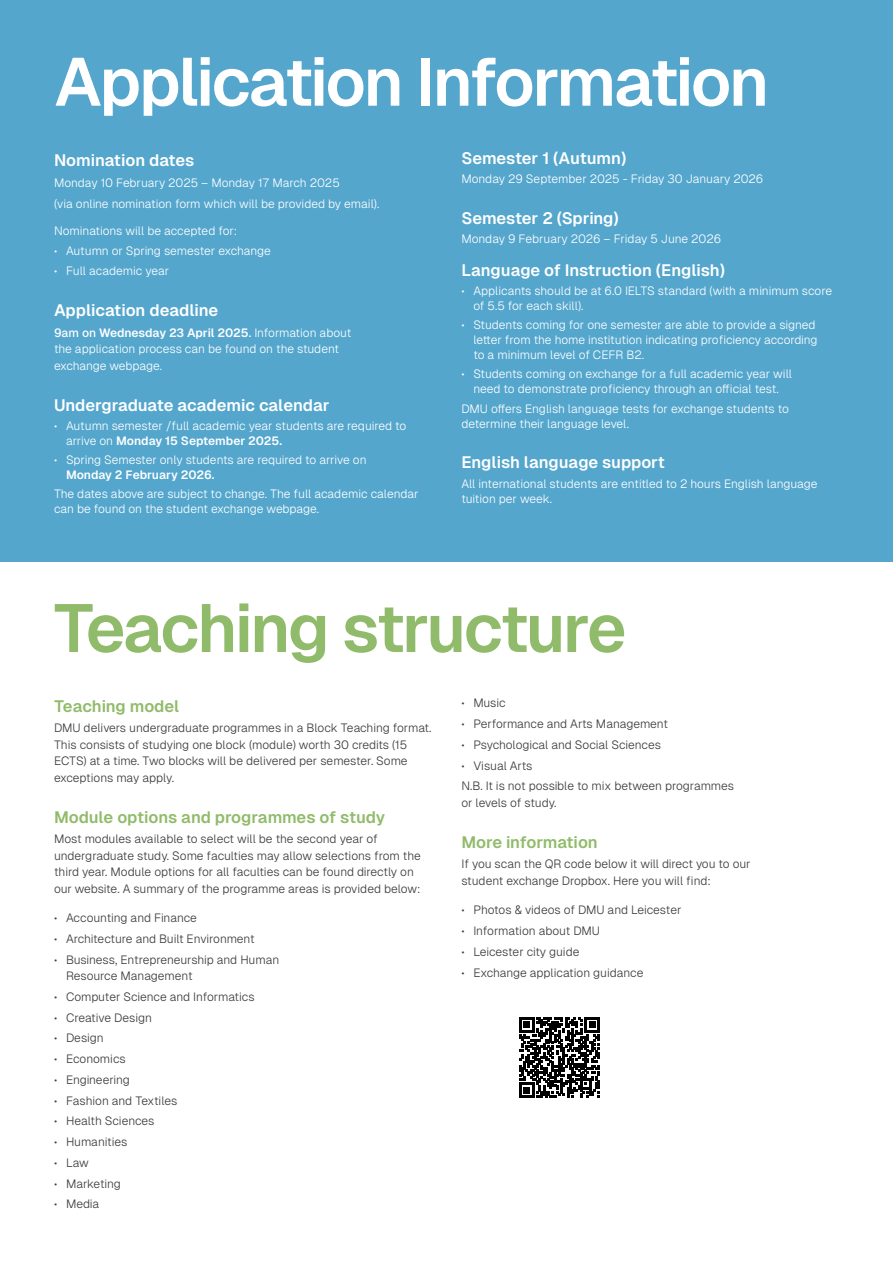
<style>
.page{position:relative;width:893px;height:1263px;background:#fff}
.page>*{position:absolute;margin:0;border:0;box-sizing:border-box;transform-origin:0 0}
.t1{font:600 67.5px "Geist";letter-spacing:-.045em;color:#fff}
.t2{font:600 67.5px "Geist";letter-spacing:-.045em;color:#90bb6a}
.t3{font:600 16.5px "Geist";letter-spacing:-.01em;color:#fff}
.t4{font:600 16.5px "Geist";letter-spacing:-.01em;color:#90bb6a}
.t5{font:300 12px/15px "Geist";letter-spacing:-.005em;color:#fff}
.t6{font:300 12px/16.5px "Geist";letter-spacing:-.005em;color:#3c3c3b}
.t7{font:600 12px "Geist";letter-spacing:-.01em;color:#fff}
.s1{font-weight:500}
.s2{font-weight:600}
</style>
<div class="page">
<div style="left:0;top:0;width:893px;height:561px;background:#54a6cd"></div>
<svg style="left:519px;top:1017px;width:81px;height:81px"></svg>
<h1 class="t1" style="left:54px;top:41px;width:717px">Application Information</h1>
<h2 class="t3" style="left:54px;top:150px;width:142px">Nomination dates</h2>
<p class="t5" style="left:54px;top:172px;width:327px;line-height:20.7px">Monday 10 February 2025 – Monday 17 March 2025<br>(via online nomination form which will be provided by email).</p>
<p class="t5" style="left:54px;top:224px;width:185px">Nominations will be accepted for:</p>
<p class="t5" style="left:54px;top:243px;width:218px">• Autumn or Spring semester exchange</p>
<p class="t5" style="left:54px;top:264px;width:117px">• Full academic year</p>
<h2 class="t3" style="left:54px;top:300px;width:166px">Application deadline</h2>
<p class="t5" style="left:54px;top:324px;width:299px;line-height:16.5px"><span class="s1">9am on</span> <span class="s2">Wednesday 23 April 2025</span><span class="s1">.</span> Information about the application process can be found on the student exchange webpage.</p>
<h2 class="t3" style="left:54px;top:395px;width:277px">Undergraduate academic calendar</h2>
<p class="t5" style="left:66px;top:418px;width:342px;text-indent:-12px">• Autumn semester /full academic year students are required to arrive on <span class="s2">Monday 15 September 2025.</span></p>
<p class="t5" style="left:54px;top:452px;width:314px">• Spring Semester only students are required to arrive on</p>
<p class="t7" style="left:66px;top:468px;width:150px">Monday 2 February 2026.</p>
<p class="t5" style="left:54px;top:487px;width:366px">The dates above are subject to change. The full academic calendar can be found on the student exchange webpage.</p>
<h2 class="t3" style="left:461px;top:148px;width:166px">Semester 1 (Autumn)</h2>
<p class="t5" style="left:461px;top:171px;width:303px">Monday 29 September 2025 - Friday 30 January 2026</p>
<h2 class="t3" style="left:461px;top:208px;width:159px">Semester 2 (Spring)</h2>
<p class="t5" style="left:461px;top:231px;width:261px">Monday 9 February 2026 – Friday 5 June 2026</p>
<h2 class="t3" style="left:461px;top:260px;width:265px">Language of Instruction (English)</h2>
<p class="t5" style="left:473px;top:283px;width:360px;text-indent:-12px">• Applicants should be at 6.0 IELTS standard (with a minimum score of 5.5 for each skill).</p>
<p class="t5" style="left:473px;top:317px;width:346px;text-indent:-12px">• Students coming for one semester are able to provide a signed letter from the home institution indicating proficiency according to a minimum level of CEFR B2.</p>
<p class="t5" style="left:461px;top:366px;width:332px;text-align:center">• Students coming on exchange for a full academic year will need to demonstrate proficiency through an official test.</p>
<p class="t5" style="left:461px;top:401px;width:329px">DMU offers English language tests for exchange students to determine their language level.</p>
<h2 class="t3" style="left:461px;top:453px;width:205px">English language support</h2>
<p class="t5" style="left:461px;top:476px;width:358px">All international students are entitled to 2 hours English language tuition per week.</p>
<h1 class="t2" style="left:53px;top:588px;width:575px">Teaching structure</h1>
<h2 class="t4" style="left:54px;top:696px;width:127px">Teaching model</h2>
<p class="t6" style="left:54px;top:720px;width:379px">DMU delivers undergraduate programmes in a Block Teaching format.<br>This consists of studying one block (module) worth 30 credits (15<br>ECTS) at a time. Two blocks will be delivered per semester. Some exceptions may apply.</p>
<h2 class="t4" style="left:54px;top:807px;width:333px">Module options and programmes of study</h2>
<p class="t6" style="left:54px;top:831px;width:368px">Most modules available to select will be the second year of undergraduate study. Some faculties may allow selections from the third year. Module options for all faculties can be found directly on our website. A summary of the programme areas is provided below:</p>
<p class="t6" style="left:54px;top:909px;width:144px">• Accounting and Finance</p>
<p class="t6" style="left:54px;top:930px;width:202px">• Architecture and Built Environment</p>
<p class="t6" style="left:66px;top:951px;width:215px;text-indent:-12px">• Business, Entrepreneurship and Human<br>Resource Management</p>
<p class="t6" style="left:54px;top:988px;width:202px">• Computer Science and Informatics</p>
<p class="t6" style="left:54px;top:1009px;width:100px">• Creative Design</p>
<p class="t6" style="left:54px;top:1030px;width:51px">• Design</p>
<p class="t6" style="left:54px;top:1050px;width:73px">• Economics</p>
<p class="t6" style="left:54px;top:1071px;width:77px">• Engineering</p>
<p class="t6" style="left:54px;top:1092px;width:125px">• Fashion and Textiles</p>
<p class="t6" style="left:54px;top:1113px;width:102px">• Health Sciences</p>
<p class="t6" style="left:54px;top:1133px;width:75px">• Humanities</p>
<p class="t6" style="left:54px;top:1154px;width:36px">• Law</p>
<p class="t6" style="left:54px;top:1175px;width:68px">• Marketing</p>
<p class="t6" style="left:54px;top:1196px;width:47px">• Media</p>
<p class="t6" style="left:461px;top:695px;width:46px">• Music</p>
<p class="t6" style="left:461px;top:716px;width:208px">• Performance and Arts Management</p>
<p class="t6" style="left:461px;top:736px;width:201px">• Psychological and Social Sciences</p>
<p class="t6" style="left:461px;top:755px;width:274px;line-height:20.7px">• Visual Arts<br>N.B. It is not possible to mix between programmes</p>
<p class="t6" style="left:461px;top:794px;width:97px">or levels of study.</p>
<h2 class="t4" style="left:461px;top:832px;width:138px">More information</h2>
<p class="t6" style="left:461px;top:856px;width:291px">If you scan the QR code below it will direct you to our student exchange Dropbox. Here you will find:</p>
<p class="t6" style="left:461px;top:902px;width:222px">• Photos &amp; videos of DMU and Leicester</p>
<p class="t6" style="left:461px;top:922px;width:140px">• Information about DMU</p>
<p class="t6" style="left:461px;top:943px;width:120px">• Leicester city guide</p>
<p class="t6" style="left:461px;top:964px;width:184px">• Exchange application guidance</p>
</div>
